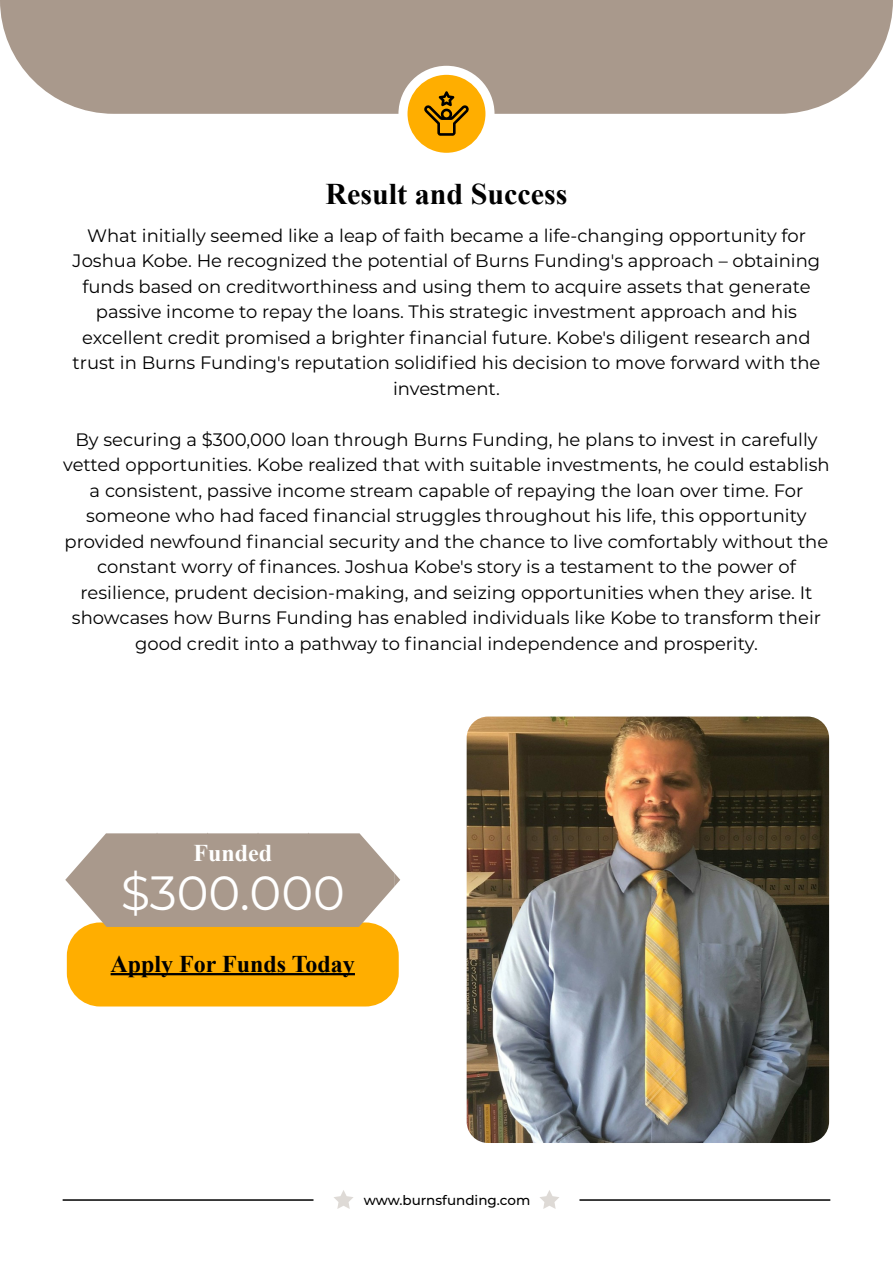
<style>
.page{position:relative;width:893px;height:1263px;background:#fff}
.page>*{position:absolute;margin:0;border:0;box-sizing:border-box;transform-origin:0 0}
.t1{font:48px "Montserrat";color:#fff}
.t2{font:700 30px "Times New Roman";color:#000}
.t3{font:700 24px "Times New Roman";color:#000}
.t4{font:700 24px "Times New Roman";color:#fff}
.t5{font:18px/25.5px "Montserrat";color:#000;text-align:center}
.t6{font:500 13.5px "Montserrat";color:#000}
</style>
<div class="page">
<svg style="left:334px;top:1190px;width:19px;height:19px"></svg>
<svg style="left:540px;top:1190px;width:19px;height:19px"></svg>
<hr style="left:63px;top:1199px;width:250px;height:2px;background:#000">
<hr style="left:579px;top:1199px;width:251px;height:2px;background:#000">
<div style="left:0;top:0;width:893px;height:114px;background:#a9998c"></div>
<div style="left:398px;top:66px;width:96px;height:96px;background:#fff;border-radius:50%"></div>
<div style="left:407px;top:75px;width:78px;height:78px;background:#ffae00;border-radius:50%"></div>
<svg style="left:424px;top:91px;width:45px;height:45px"></svg>
<div style="left:67px;top:922px;width:332px;height:84px;background:#ffae00;border-radius:33px"></div>
<hr style="left:111px;top:973px;width:244px;height:2px;background:#000">
<svg style="left:65px;top:833px;width:335px;height:94px;background:#b3a599"></svg>
<img style="left:467px;top:716px;width:362px;height:427px">
<h2 class="t2" style="left:326px;top:173px;width:243px">Result and Success</h2>
<p class="t5" style="left:72px;top:222px;width:749px">What initially seemed like a leap of faith became a life-changing opportunity for Joshua Kobe. He recognized the potential of Burns Funding's approach – obtaining funds based on creditworthiness and using them to acquire assets that generate passive income to repay the loans. This strategic investment approach and his excellent credit promised a brighter financial future. Kobe's diligent research and trust in Burns Funding's reputation solidified his decision to move forward with the investment.</p>
<p class="t5" style="left:63px;top:426px;width:768px">By securing a $300,000 loan through Burns Funding, he plans to invest in carefully vetted opportunities. Kobe realized that with suitable investments, he could establish a consistent, passive income stream capable of repaying the loan over time. For someone who had faced financial struggles throughout his life, this opportunity provided newfound financial security and the chance to live comfortably without the constant worry of finances. Joshua Kobe's story is a testament to the power of resilience, prudent decision-making, and seizing opportunities when they arise. It showcases how Burns Funding has enabled individuals like Kobe to transform their good credit into a pathway to financial independence and prosperity.</p>
<h3 class="t4" style="left:193px;top:836px;width:80px">Funded</h3>
<h1 class="t1" style="left:121px;top:860px;width:226px">$300.000</h1>
<h3 class="t3" style="left:111px;top:947px;width:246px">Apply For Funds Today</h3>
<p class="t6" style="left:364px;top:1191px;width:168px">www.burnsfunding.com</p>
</div>
